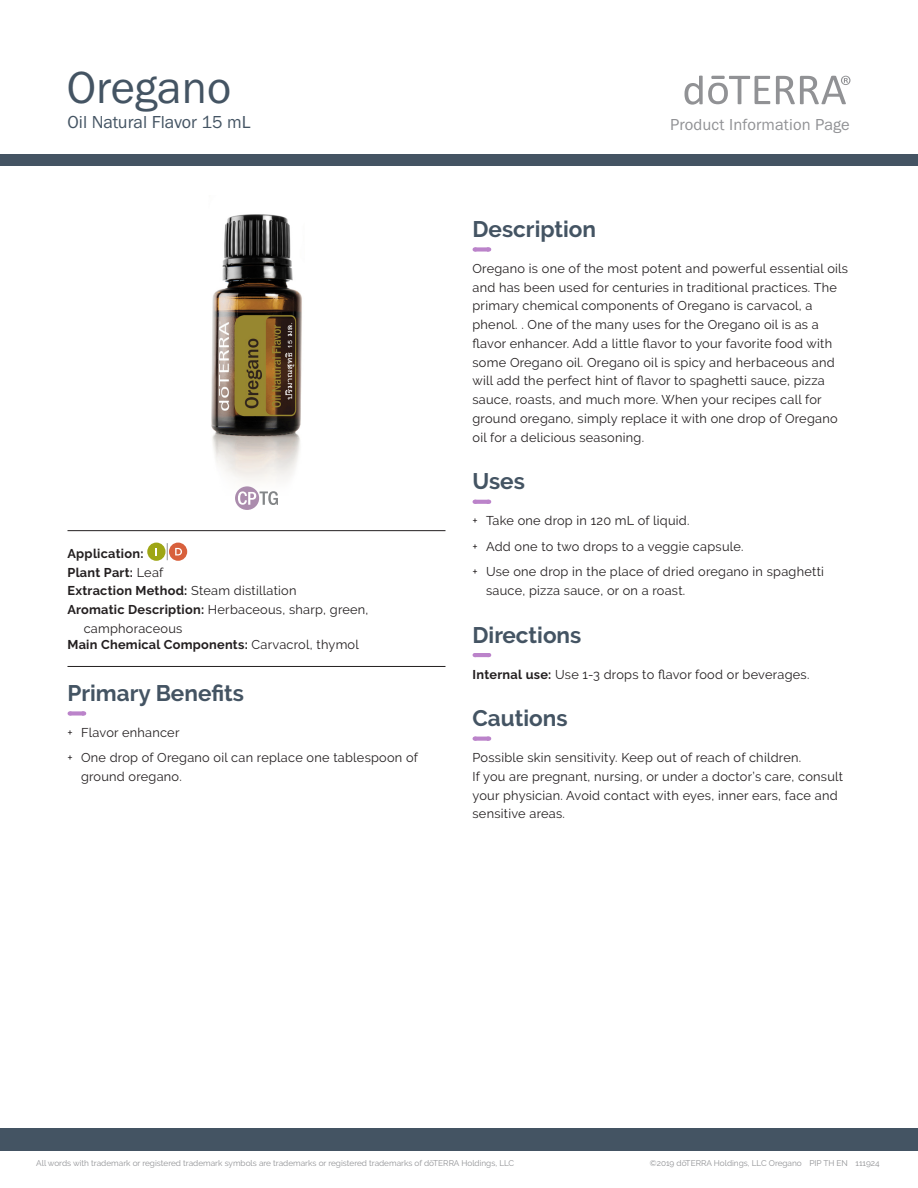
<style>
.page{position:relative;width:918px;height:1188px;background:#fff}
.page>*{position:absolute;margin:0;border:0;box-sizing:border-box;transform-origin:0 0}
.t1{font:46.5px "Franklin Gothic URW Boo";color:#445463}
.Header__Sanctuary_dash{font:700 22.5px "Raleway";color:#445463}
.Product_Descriptor_Title{font:18px "Franklin Gothic URW Boo";color:#445463}
.t2{font:16.5px "Franklin Gothic URW Boo";letter-spacing:.01em;color:#919295}
.Body{font:12.75px/18.8px "Raleway";letter-spacing:.02em;color:#231f20}
.Oil_Attributes_Panel{font:12.75px/18.8px "Raleway";letter-spacing:.02em;color:#231f20}
.Oil_Attributes_Panel-2{font:700 12.75px "Raleway";letter-spacing:.02em;color:#231f20}
.Directions____body{font:12.75px "Raleway";letter-spacing:.02em;color:#231f20}
.Tag_PV___Bottom_Rule{font:700 12.75px "Raleway";letter-spacing:.02em;color:#231f20}
.Oil_Attributes_Top___Rule{font:700 12.75px "Raleway";letter-spacing:.02em;color:#231f20}
.Footer_Right{font:8.25px "Raleway";color:#919295}
.s1{font-weight:400}
.s2{font-weight:700}
.s3{font-family:"Ralewayd T";font-weight:700}
</style>
<div class="page">
<div style="left:0;top:155px;width:918px;height:11px;background:#445463"></div>
<div style="left:0;top:1128px;width:918px;height:23px;background:#445463"></div>
<svg style="left:776px;top:76px;width:74px;height:28px"></svg>
<svg style="left:684px;top:76px;width:86px;height:29px"></svg>
<svg style="left:475px;top:247px;width:14px;height:5px"></svg>
<svg style="left:475px;top:500px;width:14px;height:4px"></svg>
<svg style="left:475px;top:653px;width:14px;height:4px"></svg>
<svg style="left:475px;top:737px;width:14px;height:4px"></svg>
<img style="left:211px;top:214px;width:91px;height:268px">
<hr style="left:68px;top:530px;width:378px;height:1px;background:#231f20">
<hr style="left:68px;top:666px;width:378px;height:1px;background:#231f20">
<svg style="left:70px;top:711px;width:14px;height:5px"></svg>
<svg style="left:167px;top:543px;width:1px;height:17px"></svg>
<svg style="left:147px;top:543px;width:19px;height:18px"></svg>
<div style="left:169px;top:543px;width:18px;height:18px;background:#d8603c;border-radius:50%"></div>
<svg style="left:175px;top:548px;width:7px;height:7px"></svg>
<svg style="left:235px;top:486px;width:43px;height:24px"></svg>
<p class="t1" style="left:67px;top:58px;width:166px">Oregano</p>
<p class="Product_Descriptor_Title" style="left:68px;top:111px;width:185px">Oil Natural Flavor 15 mL</p>
<p class="Oil_Attributes_Top___Rule" style="left:68px;top:546px;width:78px">Application:</p>
<p class="Oil_Attributes_Panel-2" style="left:68px;top:565px;width:97px">Plant Part: <span class="s1">Leaf</span></p>
<p class="Oil_Attributes_Panel-2" style="left:68px;top:584px;width:231px">Extraction Method: <span class="s1">Steam distillation</span></p>
<p class="Oil_Attributes_Panel" style="left:84px;top:600px;width:286px;text-indent:-16px"><span class="s2">Aromatic Description:</span> Herbaceous, sharp, green, camphoraceous</p>
<p class="Tag_PV___Bottom_Rule" style="left:68px;top:638px;width:293px">Main Chemical Components: <span class="s1">Carvacrol, thymol</span></p>
<p class="Header__Sanctuary_dash" style="left:68px;top:680px;width:178px">Primary Benefits</p>
<p class="Body" style="left:68px;top:723px;width:114px">+ Flavor enhancer</p>
<p class="Body" style="left:81px;top:749px;width:339px;text-indent:-14px">+ One drop of Oregano oil can replace one tablespoon of ground oregano.</p>
<p class="t2" style="left:670px;top:114px;width:181px">Product Information Page</p>
<p class="Header__Sanctuary_dash" style="left:472px;top:216px;width:125px">Description</p>
<p class="Body" style="left:472px;top:259px;width:377px">Oregano is one of the most potent and powerful essential oils and has been used for centuries in traditional practices. The primary chemical components of Oregano is carvacol, a phenol. . One of the many uses for the Oregano oil is as a flavor enhancer. Add a little flavor to your favorite food with some Oregano oil. Oregano oil is spicy and herbaceous and will add the perfect hint of flavor to spaghetti sauce, pizza sauce, roasts, and much more. When your recipes call for ground oregano, simply replace it with one drop of Oregano oil for a delicious seasoning.</p>
<p class="Header__Sanctuary_dash" style="left:472px;top:469px;width:54px">Uses</p>
<p class="Body" style="left:472px;top:511px;width:219px">+ Take one drop in 120 mL of liquid.</p>
<p class="Body" style="left:472px;top:537px;width:273px">+ Add one to two drops to a veggie capsule.</p>
<p class="Body" style="left:486px;top:562px;width:339px;text-indent:-14px">+ Use one drop in the place of dried oregano in spaghetti sauce, pizza sauce, or on a roast.</p>
<p class="Header__Sanctuary_dash" style="left:472px;top:622px;width:110px">Directions</p>
<p class="Directions____body" style="left:472px;top:667px;width:338px"><span class="s3">Internal use:</span> Use 1-3 drops to flavor food or beverages.</p>
<p class="Header__Sanctuary_dash" style="left:472px;top:706px;width:97px">Cautions</p>
<p class="Body" style="left:472px;top:748px;width:372px">Possible skin sensitivity. Keep out of reach of children.<br>If you are pregnant, nursing, or under a doctor’s care, consult your physician. Avoid contact with eyes, inner ears, face and sensitive areas.</p>
<p class="Footer_Right" style="left:36px;top:1159px;width:480px">All words with trademark or registered trademark symbols are trademarks or registered trademarks of dōTERRA Holdings, LLC</p>
<p class="Footer_Right" style="left:650px;top:1159px;width:231px">©2019 dōTERRA Holdings, LLC Oregano PIP TH EN 111924</p>
</div>
